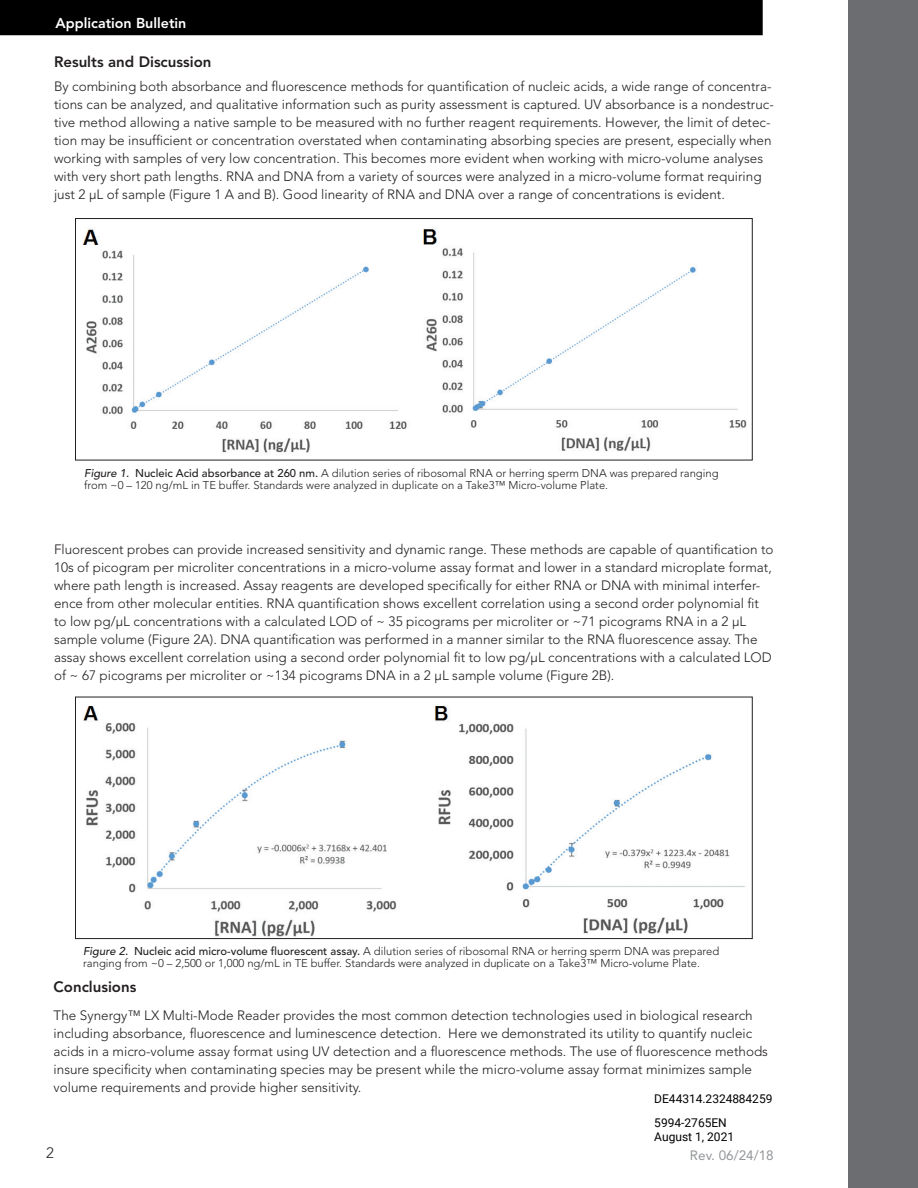
<style>
.page{position:relative;width:918px;height:1188px;background:#fff}
.page>*{position:absolute;margin:0;border:0;box-sizing:border-box;transform-origin:0 0}
.t1{font:800 15px "Avenir LT Std";color:#231f20}
.t2{font:300 15px "Avenir LT Std";color:#231f20}
.t3{font:800 14.25px "Avenir LT Std";color:#fff}
.t4{font:300 13.5px/18px "Avenir LT Std";color:#231f20}
.t5{font:13.5px "Avenir LT Std";color:#939598}
.t6{font:12px/24px "Roboto";color:#000}
.t7{font:12px "Roboto";color:#000}
.t8{font:300 11.25px/12px "Avenir LT Std";color:#231f20}
.s1{font-weight:500;font-style:italic}
.s2{font-weight:500}
.s3{font-style:inherit}
</style>
<div class="page">
<div style="left:848px;top:0;width:70px;height:1188px;background:#6c6d70"></div>
<div style="left:0;top:0;width:763px;height:35px;background:#000"></div>
<img style="left:82px;top:227px;width:665px;height:226px">
<div style="left:75px;top:218px;width:677px;height:242px;border:1px solid #231f20"></div>
<img style="left:82px;top:706px;width:663px;height:231px">
<div style="left:75px;top:697px;width:677px;height:242px;border:1px solid #231f20"></div>
<p class="t3" style="left:56px;top:15px;width:132px">Application Bulletin</p>
<p class="t1" style="left:54px;top:52px;width:159px">Results and Discussion</p>
<p class="t4" style="left:54px;top:78px;width:721px">By combining both absorbance and fluorescence methods for quantification of nucleic acids, a wide range of concentra&shy;tions can be analyzed, and qualitative information such as purity assessment is captured. UV absorbance is a nondestruc&shy;tive method allowing a native sample to be measured with no further reagent requirements. However, the limit of detec&shy;tion may be insufficient or concentration overstated when contaminating absorbing species are present, especially when working with samples of very low concentration. This becomes more evident when working with micro-volume analyses with very short path lengths. RNA and DNA from a variety of sources were analyzed in a micro-volume format requiring just 2 μL of sample (Figure 1 A and B). Good linearity of RNA and DNA over a range of concentrations is evident.</p>
<p class="t8" style="left:84px;top:467px;width:636px"><span class="s1">Figure 1.</span> <span class="s2">Nucleic Acid absorbance at 260 nm.</span> A dilution series of ribosomal RNA or herring sperm DNA was prepared ranging from ~0 – 120 ng/mL in TE buffer. Standards were analyzed in duplicate on a Take3™ Micro-volume Plate.</p>
<p class="t4" style="left:54px;top:541px;width:721px">Fluorescent probes can provide increased sensitivity and dynamic range. These methods are capable of quantification to 10s of picogram per microliter concentrations in a micro-volume assay format and lower in a standard microplate format, where path length is increased. Assay reagents are developed specifically for either RNA or DNA with minimal interfer&shy;ence from other molecular entities. RNA quantification shows excellent correlation using a second order polynomial fit to low pg/µL concentrations with a calculated LOD of ~ 35 picograms per microliter or ~71 picograms RNA in a 2 μL sample volume (Figure 2A). DNA quantification was performed in a manner similar to the RNA fluorescence assay. The assay shows excellent correlation using a second order polynomial fit to low pg/µL concentrations with a calculated LOD of ~ 67 picograms per microliter or ~134 picograms DNA in a 2 μL sample volume (Figure 2B).</p>
<p class="t8" style="left:83px;top:945px;width:638px"><span class="s1">Figure 2.</span> <span class="s2">Nucleic acid micro-volume fluorescent assay.</span> A dilution series of ribosomal RNA or herring sperm DNA was prepared ranging from ~0 – 2,500 or 1,000 ng/mL in TE buffer. Standards were analyzed in duplicate on a Take3™ Micro-volume Plate.</p>
<p class="t1" style="left:54px;top:978px;width:84px">Conclusions</p>
<p class="t4" style="left:54px;top:1006px;width:716px">The Synergy™ LX Multi-Mode Reader provides the most common detection technologies used in biological research including absorbance, fluorescence and luminescence detection. Here we demonstrated its utility to quantify nucleic acids in a micro-volume assay format using UV detection and a fluorescence methods. The use of fluorescence methods insure specificity when contaminating species may be present while the micro-volume assay format minimizes sample volume requirements and provide higher sensitivity.</p>
<p class="t6" style="left:654px;top:1086px;width:120px">DE44314.23248<span class="s3">8</span>4259<br>5994-2765EN</p>
<p class="t7" style="left:654px;top:1129px;width:81px">August <span class="s3">1, 2021</span></p>
<p class="t2" style="left:46px;top:1144px;width:9px">2</p>
<p class="t5" style="left:690px;top:1147px;width:85px">Rev. 06/24/18</p>
</div>
